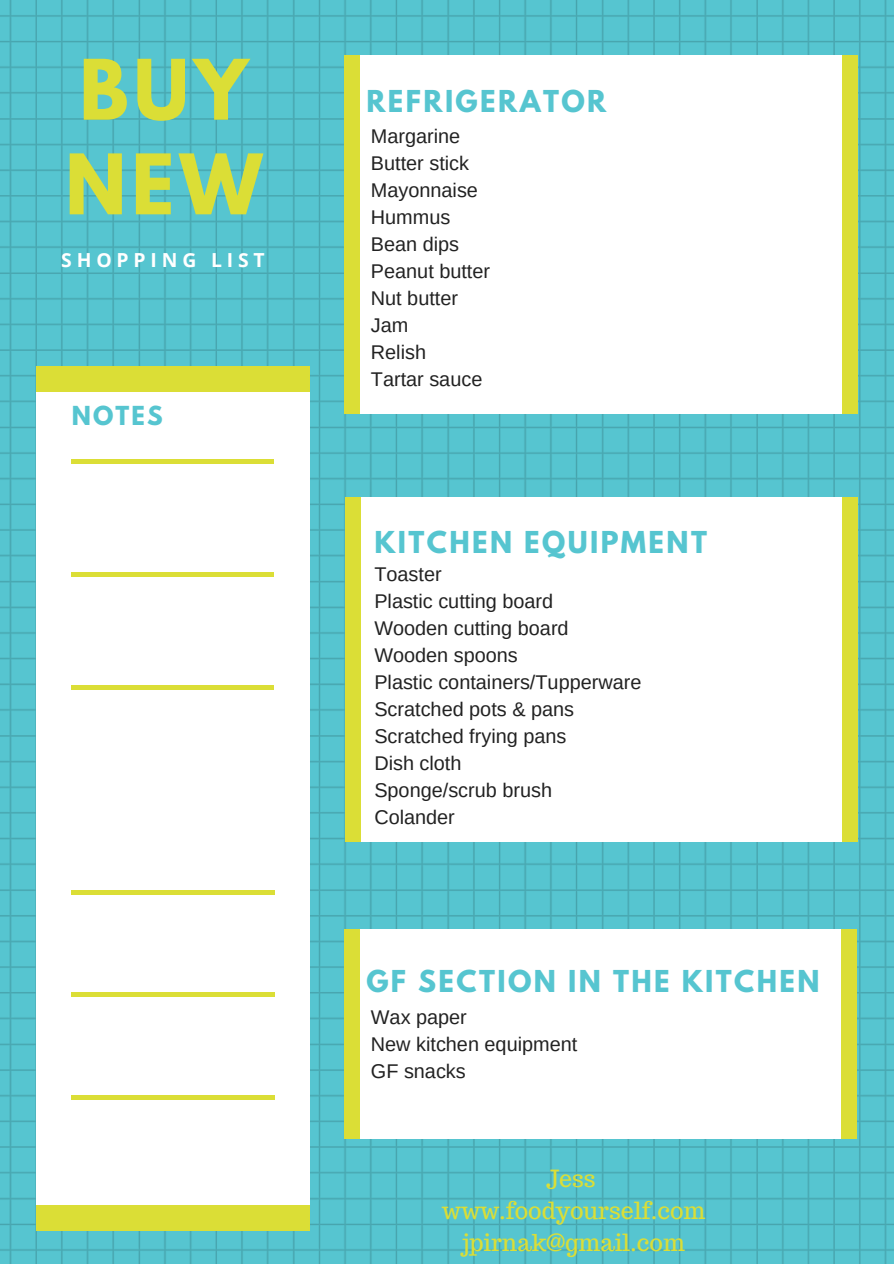
<style>
.page{position:relative;width:894px;height:1264px;background:#fff}
.page>*{position:absolute;margin:0;border:0;box-sizing:border-box;transform-origin:0 0}
.t1{font:700 73.8px/94.7px "League Spartan";letter-spacing:.07em;color:#dbde36}
.t2{font:700 26.7px "League Spartan";letter-spacing:.09em;color:#56c5d0}
.t3{font:23.25px/31.5px "Trocchi";color:#dbde36;text-align:center}
.t4{font:700 23.25px "League Spartan";letter-spacing:.09em;color:#56c5d0}
.t5{font:19.8px/27px "Arimo";color:#222}
.t6{font:700 19.35px "Open Sans";letter-spacing:.25em;color:#fff}
</style>
<div class="page">
<img style="left:0;top:0;width:893px;height:1263px">
<div style="left:350px;top:55px;width:501px;height:358px;background:#fff"></div>
<div style="left:344px;top:55px;width:15px;height:358px;background:#dbde36"></div>
<div style="left:842px;top:55px;width:15px;height:358px;background:#dbde36"></div>
<div style="left:351px;top:498px;width:500px;height:343px;background:#fff"></div>
<div style="left:345px;top:498px;width:15px;height:343px;background:#dbde36"></div>
<div style="left:842px;top:498px;width:15px;height:343px;background:#dbde36"></div>
<div style="left:350px;top:929px;width:500px;height:209px;background:#fff"></div>
<div style="left:344px;top:929px;width:15px;height:209px;background:#dbde36"></div>
<div style="left:841px;top:929px;width:15px;height:209px;background:#dbde36"></div>
<div style="left:36px;top:376px;width:273px;height:845px;background:#fff"></div>
<div style="left:36px;top:1205px;width:273px;height:25px;background:#dbde36"></div>
<div style="left:36px;top:366px;width:273px;height:26px;background:#dbde36"></div>
<div style="left:72px;top:458px;width:201px;height:5px;background:#dbde36"></div>
<div style="left:72px;top:572px;width:201px;height:5px;background:#dbde36"></div>
<div style="left:72px;top:685px;width:201px;height:5px;background:#dbde36"></div>
<hr style="left:71px;top:890px;width:204px;height:4px;background:#dbde36">
<hr style="left:71px;top:992px;width:204px;height:4px;background:#dbde36">
<hr style="left:71px;top:1095px;width:204px;height:4px;background:#dbde36">
<h1 class="t1" style="left:65px;top:52px;width:198px">BUY<br>NEW</h1>
<p class="t6" style="left:61px;top:246px;width:205px">SHOPPING LIST</p>
<p class="t4" style="left:72px;top:404px;width:92px">NOTES</p>
<h2 class="t2" style="left:366px;top:88px;width:241px">REFRIGERATOR</h2>
<p class="t5" style="left:371px;top:122px;width:121px">Margarine<br>Butter stick<br>Mayonnaise<br>Hummus<br>Bean dips<br>Peanut butter<br>Nut butter<br>Jam<br>Relish<br>Tartar sauce</p>
<h2 class="t2" style="left:374px;top:529px;width:334px">KITCHEN EQUIPMENT</h2>
<p class="t5" style="left:374px;top:560px;width:268px">Toaster<br>Plastic cutting board<br>Wooden cutting board<br>Wooden spoons<br>Plastic containers/Tupperware<br>Scratched pots &amp; pans<br>Scratched frying pans<br>Dish cloth<br>Sponge/scrub brush<br>Colander</p>
<h2 class="t2" style="left:366px;top:968px;width:454px">GF SECTION IN THE KITCHEN</h2>
<p class="t5" style="left:371px;top:1003px;width:208px">Wax paper<br>New kitchen equipment<br>GF snacks</p>
<p class="t3" style="left:442px;top:1163px;width:265px">Jess www.foodyourself.com jpirnak@gmail.com</p>
</div>
